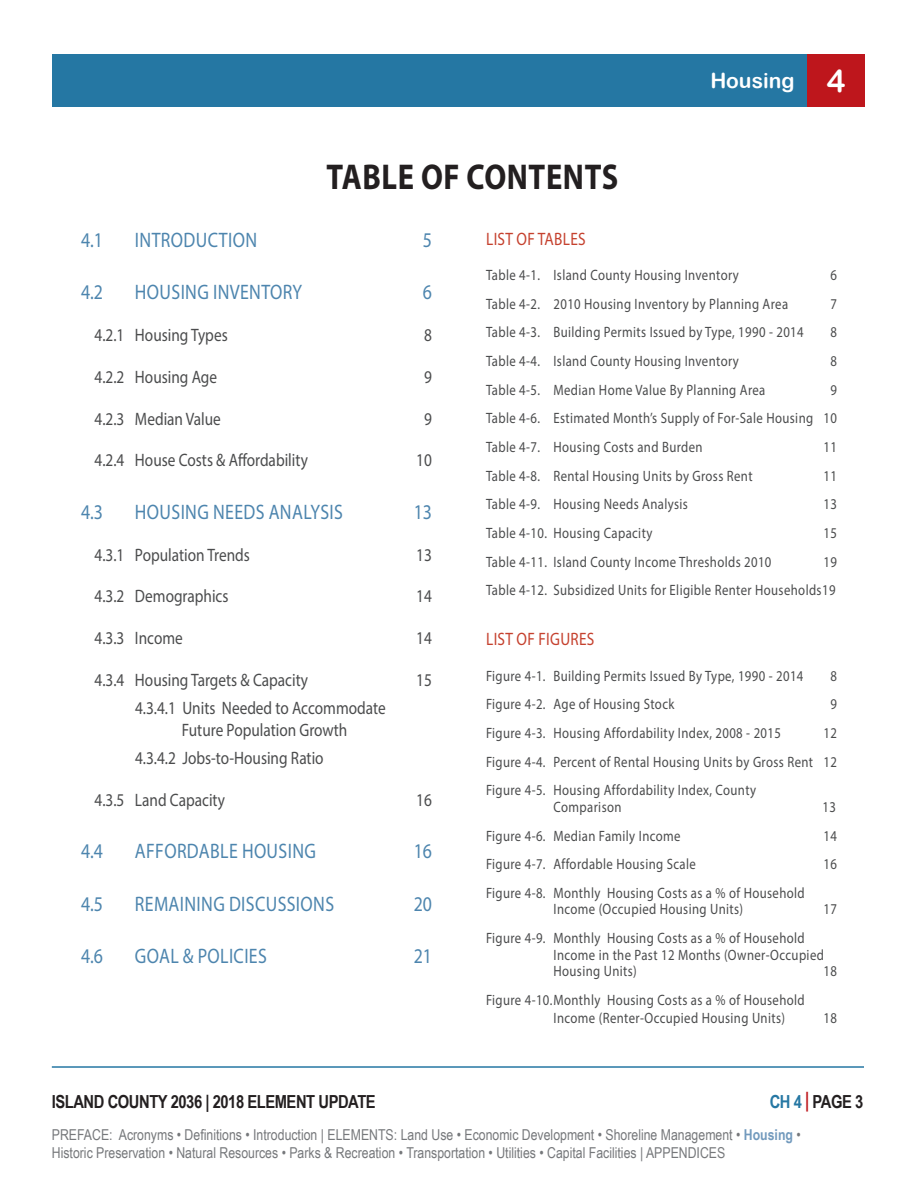
<style>
.page{position:relative;width:918px;height:1188px;background:#fff}
.page>*{position:absolute;margin:0;border:0;box-sizing:border-box;transform-origin:0 0}
.TOC_Title{font:700 36px "Myriad Pro";letter-spacing:.02em;color:#231f20;scale:.85 1}
.t1{font:31.5px "Arial Rounded MT Bold";color:#fff}
.TOC_H1{font:21px "Myriad Pro";letter-spacing:.02em;color:#4d85ae;scale:.85 1}
.Header_Text{font:21px "Arial Rounded MT Bold";color:#fff}
.TOC_H2{font:18px "Myriad Pro";color:#4b4c4d;scale:.85 1}
.TOC_H3{font:18px/21.6px "Myriad Pro";color:#4b4c4d;text-align:center;scale:.85 1}
.Footer_-_Island_Coun{font:700 18px "Arial Narrow";letter-spacing:-.025em;color:#231f20}
.TOC_LIST_HEADERS{font:18px "Myriad Pro";letter-spacing:.02em;color:#c5412e;scale:.85 1}
.TOC_Figure_Table{font:15px/16.5px "Myriad Pro";letter-spacing:.03em;color:#4b4c4d;scale:.85 1}
.Footer_Links{font:15px/18px "Arial Narrow";color:#76787b}
.s1{color:#2577a3}
.s2{font-size:20.7px;color:#be161c}
.s3{font-weight:700;color:#729abd}
</style>
<div class="page">
<div style="left:52px;top:54px;width:755px;height:52px;background:#2577a3"></div>
<div style="left:807px;top:54px;width:58px;height:52px;background:#be161c"></div>
<hr style="left:52px;top:1066px;width:812px;height:2px;background:#2577a3">
<p class="TOC_Title" style="left:327px;top:153px;width:345px">TABLE OF CONTENTS</p>
<p class="Header_Text" style="left:710px;top:68px;width:86px">Housing</p>
<p class="t1" style="left:827px;top:62px;width:20px">4</p>
<p class="TOC_H1" style="left:81px;top:227px;width:27px">4.1</p>
<p class="TOC_H1" style="left:135px;top:227px;width:145px">INTRODUCTION</p>
<p class="TOC_H1" style="left:423px;top:227px;width:12px">5</p>
<p class="TOC_H1" style="left:81px;top:279px;width:27px">4.2</p>
<p class="TOC_H1" style="left:135px;top:279px;width:198px">HOUSING INVENTORY</p>
<p class="TOC_H1" style="left:423px;top:279px;width:12px">6</p>
<p class="TOC_H2" style="left:94px;top:324px;width:158px">4.2.1 Housing Types</p>
<p class="TOC_H2" style="left:424px;top:324px;width:11px">8</p>
<p class="TOC_H2" style="left:94px;top:366px;width:146px">4.2.2 Housing Age</p>
<p class="TOC_H2" style="left:424px;top:366px;width:11px">9</p>
<p class="TOC_H2" style="left:94px;top:407px;width:150px">4.2.3 Median Value</p>
<p class="TOC_H2" style="left:424px;top:407px;width:11px">9</p>
<p class="TOC_H2" style="left:94px;top:449px;width:253px">4.2.4 House Costs &amp; Affordability</p>
<p class="TOC_H2" style="left:416px;top:449px;width:20px">10</p>
<p class="TOC_H1" style="left:81px;top:499px;width:27px">4.3</p>
<p class="TOC_H1" style="left:135px;top:499px;width:246px">HOUSING NEEDS ANALYSIS</p>
<p class="TOC_H1" style="left:414px;top:499px;width:23px">13</p>
<p class="TOC_H2" style="left:94px;top:543px;width:184px">4.3.1 Population Trends</p>
<p class="TOC_H2" style="left:416px;top:543px;width:20px">13</p>
<p class="TOC_H2" style="left:94px;top:585px;width:159px">4.3.2 Demographics</p>
<p class="TOC_H2" style="left:416px;top:585px;width:20px">14</p>
<p class="TOC_H2" style="left:94px;top:627px;width:105px">4.3.3 Income</p>
<p class="TOC_H2" style="left:416px;top:627px;width:20px">14</p>
<p class="TOC_H2" style="left:94px;top:669px;width:253px">4.3.4 Housing Targets &amp; Capacity</p>
<p class="TOC_H2" style="left:416px;top:669px;width:20px">15</p>
<p class="TOC_H3" style="left:135px;top:697px;width:297px">4.3.4.1 Units Needed to Accommodate<br>Future Population Growth</p>
<p class="TOC_H3" style="left:135px;top:747px;width:224px">4.3.4.2 Jobs-to-Housing Ratio</p>
<p class="TOC_H2" style="left:94px;top:789px;width:155px">4.3.5 Land Capacity</p>
<p class="TOC_H2" style="left:416px;top:789px;width:20px">16</p>
<p class="TOC_H1" style="left:81px;top:838px;width:27px">4.4</p>
<p class="TOC_H1" style="left:135px;top:838px;width:214px">AFFORDABLE HOUSING</p>
<p class="TOC_H1" style="left:414px;top:838px;width:23px">16</p>
<p class="TOC_H1" style="left:81px;top:891px;width:27px">4.5</p>
<p class="TOC_H1" style="left:135px;top:891px;width:236px">REMAINING DISCUSSIONS</p>
<p class="TOC_H1" style="left:414px;top:891px;width:23px">20</p>
<p class="TOC_H1" style="left:81px;top:943px;width:27px">4.6</p>
<p class="TOC_H1" style="left:135px;top:943px;width:157px">GOAL &amp; POLICIES</p>
<p class="TOC_H1" style="left:414px;top:943px;width:23px">21</p>
<p class="TOC_LIST_HEADERS" style="left:486px;top:227px;width:119px">LIST OF TABLES</p>
<p class="TOC_Figure_Table" style="left:486px;top:267px;width:299px">Table 4-1. Island County Housing Inventory</p>
<p class="TOC_Figure_Table" style="left:830px;top:267px;width:9px">6</p>
<p class="TOC_Figure_Table" style="left:486px;top:295px;width:357px">Table 4-2. 2010 Housing Inventory by Planning Area</p>
<p class="TOC_Figure_Table" style="left:830px;top:295px;width:9px">7</p>
<p class="TOC_Figure_Table" style="left:486px;top:324px;width:375px">Table 4-3. Building Permits Issued by Type, 1990 - 2014</p>
<p class="TOC_Figure_Table" style="left:830px;top:324px;width:9px">8</p>
<p class="TOC_Figure_Table" style="left:486px;top:352px;width:299px">Table 4-4. Island County Housing Inventory</p>
<p class="TOC_Figure_Table" style="left:830px;top:352px;width:9px">8</p>
<p class="TOC_Figure_Table" style="left:486px;top:381px;width:330px">Table 4-5. Median Home Value By Planning Area</p>
<p class="TOC_Figure_Table" style="left:830px;top:381px;width:9px">9</p>
<p class="TOC_Figure_Table" style="left:486px;top:410px;width:414px">Table 4-6. Estimated Month’s Supply of For-Sale Housing 10</p>
<p class="TOC_Figure_Table" style="left:486px;top:438px;width:256px">Table 4-7. Housing Costs and Burden</p>
<p class="TOC_Figure_Table" style="left:824px;top:438px;width:17px">11</p>
<p class="TOC_Figure_Table" style="left:486px;top:467px;width:315px">Table 4-8. Rental Housing Units by Gross Rent</p>
<p class="TOC_Figure_Table" style="left:824px;top:467px;width:17px">11</p>
<p class="TOC_Figure_Table" style="left:486px;top:496px;width:239px">Table 4-9. Housing Needs Analysis</p>
<p class="TOC_Figure_Table" style="left:824px;top:496px;width:17px">13</p>
<p class="TOC_Figure_Table" style="left:486px;top:524px;width:197px">Table 4-10. Housing Capacity</p>
<p class="TOC_Figure_Table" style="left:824px;top:524px;width:17px">15</p>
<p class="TOC_Figure_Table" style="left:486px;top:553px;width:337px">Table 4-11. Island County Income Thresholds 2010</p>
<p class="TOC_Figure_Table" style="left:824px;top:553px;width:17px">19</p>
<p class="TOC_Figure_Table" style="left:486px;top:582px;width:413px">Table 4-12. Subsidized Units for Eligible Renter Households19</p>
<p class="TOC_LIST_HEADERS" style="left:486px;top:628px;width:129px">LIST OF FIGURES</p>
<p class="TOC_Figure_Table" style="left:486px;top:667px;width:375px">Figure 4-1. Building Permits Issued By Type, 1990 - 2014</p>
<p class="TOC_Figure_Table" style="left:830px;top:667px;width:9px">8</p>
<p class="TOC_Figure_Table" style="left:486px;top:696px;width:223px">Figure 4-2. Age of Housing Stock</p>
<p class="TOC_Figure_Table" style="left:830px;top:696px;width:9px">9</p>
<p class="TOC_Figure_Table" style="left:486px;top:725px;width:349px">Figure 4-3. Housing Affordability Index, 2008 - 2015</p>
<p class="TOC_Figure_Table" style="left:824px;top:725px;width:17px">12</p>
<p class="TOC_Figure_Table" style="left:486px;top:753px;width:414px">Figure 4-4. Percent of Rental Housing Units by Gross Rent 12</p>
<p class="TOC_Figure_Table" style="left:554px;top:782px;width:240px;text-indent:-68px">Figure 4-5. Housing Affordability Index, County<br>Comparison</p>
<p class="TOC_Figure_Table" style="left:822px;top:798px;width:17px">13</p>
<p class="TOC_Figure_Table" style="left:486px;top:827px;width:230px">Figure 4-6. Median Family Income</p>
<p class="TOC_Figure_Table" style="left:824px;top:827px;width:17px">14</p>
<p class="TOC_Figure_Table" style="left:486px;top:856px;width:248px">Figure 4-7. Affordable Housing Scale</p>
<p class="TOC_Figure_Table" style="left:824px;top:856px;width:17px">16</p>
<p class="TOC_Figure_Table" style="left:486px;top:884px;width:377px;text-align:center">Figure 4-8. Monthly Housing Costs as a % of Household<br>Income (Occupied Housing Units)</p>
<p class="TOC_Figure_Table" style="left:824px;top:901px;width:17px">17</p>
<p class="TOC_Figure_Table" style="left:554px;top:930px;width:320px;text-indent:-68px">Figure 4-9. Monthly Housing Costs as a % of Household<br>Income in the Past 12 Months (Owner-Occupied<br>Housing Units)</p>
<p class="TOC_Figure_Table" style="left:824px;top:963px;width:17px">18</p>
<p class="TOC_Figure_Table" style="left:554px;top:990px;width:297px;line-height:18px;text-indent:-68px">Figure 4-10.Monthly Housing Costs as a % of Household<br>Income (Renter-Occupied Housing Units)</p>
<p class="TOC_Figure_Table" style="left:824px;top:1009px;width:17px">18</p>
<p class="Footer_-_Island_Coun" style="left:52px;top:1088px;width:325px">ISLAND COUNTY 2036 | 2018 ELEMENT UPDATE</p>
<p class="Footer_-_Island_Coun" style="left:770px;top:1088px;width:95px"><span class="s1">CH 4</span> <span class="s2">|</span> PAGE 3</p>
<p class="Footer_Links" style="left:52px;top:1125px;width:750px">PREFACE: Acronyms • Definitions • Introduction | ELEMENTS: Land Use • Economic Development • Shoreline Management • <span class="s3">Housing</span> •<br>Historic Preservation • Natural Resources • Parks &amp; Recreation • Transportation • Utilities • Capital Facilities | APPENDICES</p>
</div>
